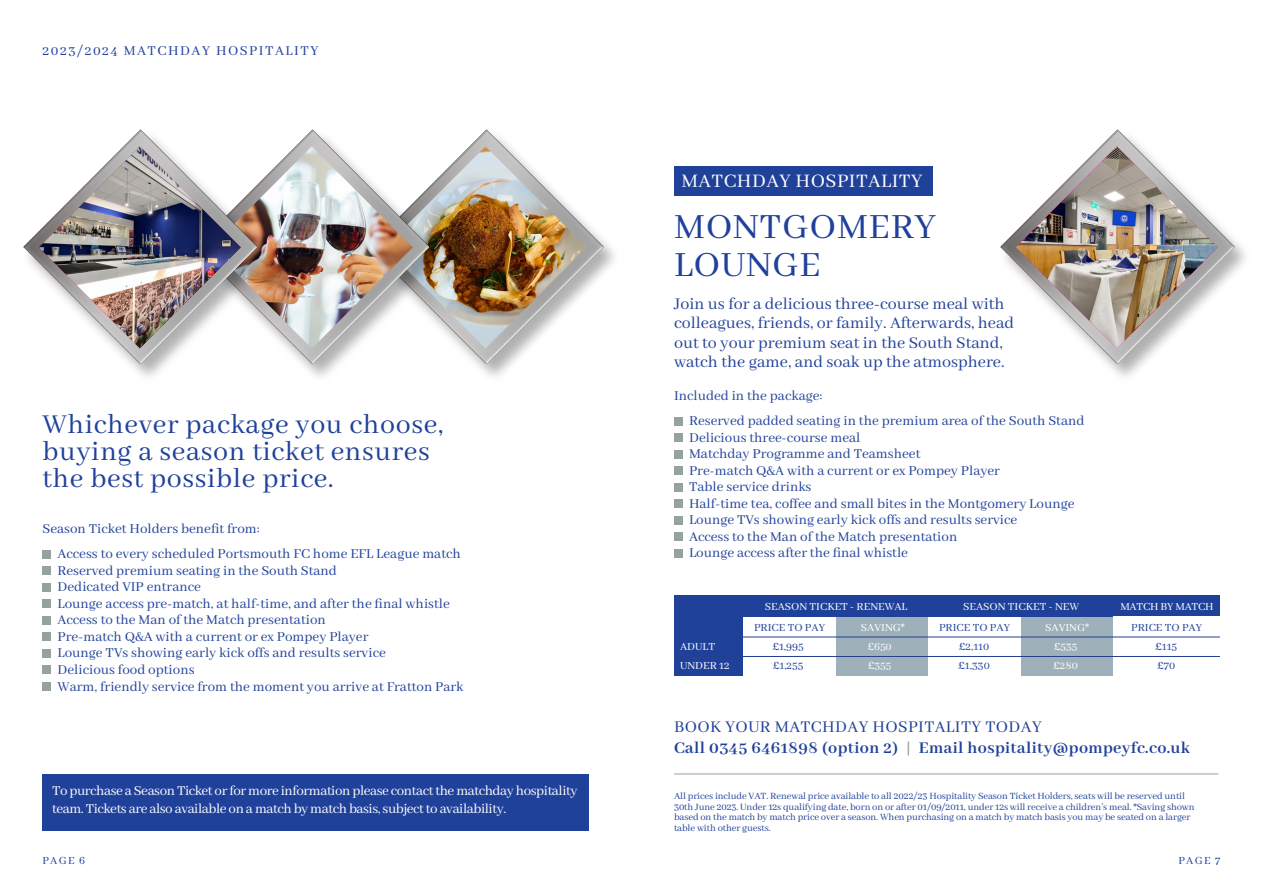
<style>
.page{position:relative;width:1263px;height:893px;background:#fff}
.page>*{position:absolute;margin:0;border:0;box-sizing:border-box;transform-origin:0 0}
.t1{font:39px "Abhaya Libre";letter-spacing:.02em;color:#20419a}
.t2{font:30px "Abhaya Libre";letter-spacing:.02em;color:#20419a}
.t3{font:21px "Abhaya Libre";letter-spacing:.02em;color:#fff}
.t4{font:18px "Abhaya Libre";color:#20419a}
.t5{font:700 18px "Abhaya Libre";letter-spacing:.02em;color:#20419a}
.t6{font:18px "Abhaya Libre";letter-spacing:.02em;color:#20419a}
.t7{font:15px/16.5px "Abhaya Libre";color:#20419a}
.t8{font:15px/18px "Abhaya Libre";letter-spacing:-.03em;color:#fff}
.t9{font:15px "Abhaya Libre";letter-spacing:.1em;color:#20419a}
.t10{font:12px "Abhaya Libre";color:#fff}
.t11{font:12px "Abhaya Libre";color:#20419a}
.t12{font:12px "Abhaya Libre";letter-spacing:-.02em;color:#fff}
.t13{font:12px "Abhaya Libre";color:#fbfdfe}
.t14{font:10.5px/10.5px "Abhaya Libre";letter-spacing:-.01em;color:#20419a}
.s1{font-style:inherit}
.s2{color:#fbfdfe}
.s3{color:#96a29c}
</style>
<div class="page">
<div style="left:43px;top:550px;width:8px;height:8px;background:#96a29c"></div>
<div style="left:43px;top:567px;width:8px;height:8px;background:#96a29c"></div>
<div style="left:43px;top:583px;width:8px;height:8px;background:#96a29c"></div>
<div style="left:43px;top:600px;width:8px;height:8px;background:#96a29c"></div>
<div style="left:43px;top:616px;width:8px;height:8px;background:#96a29c"></div>
<div style="left:43px;top:633px;width:8px;height:8px;background:#96a29c"></div>
<div style="left:43px;top:649px;width:8px;height:8px;background:#96a29c"></div>
<div style="left:43px;top:666px;width:8px;height:8px;background:#96a29c"></div>
<div style="left:43px;top:682px;width:8px;height:8px;background:#96a29c"></div>
<div style="left:43px;top:774px;width:546px;height:57px;background:#20419a"></div>
<div style="left:674px;top:417px;width:8px;height:8px;background:#96a29c"></div>
<div style="left:674px;top:434px;width:8px;height:8px;background:#96a29c"></div>
<div style="left:674px;top:450px;width:8px;height:8px;background:#96a29c"></div>
<div style="left:674px;top:467px;width:8px;height:8px;background:#96a29c"></div>
<div style="left:674px;top:483px;width:8px;height:8px;background:#96a29c"></div>
<div style="left:674px;top:500px;width:8px;height:8px;background:#96a29c"></div>
<div style="left:674px;top:516px;width:8px;height:8px;background:#96a29c"></div>
<div style="left:674px;top:533px;width:8px;height:8px;background:#96a29c"></div>
<div style="left:674px;top:549px;width:8px;height:8px;background:#96a29c"></div>
<div style="left:674px;top:595px;width:70px;height:81px;background:#20419a"></div>
<div style="left:1020px;top:616px;width:93px;height:60px;background:#9eb1ba"></div>
<div style="left:928px;top:616px;width:93px;height:60px;background:#fff"></div>
<div style="left:835px;top:616px;width:93px;height:60px;background:#9eb1ba"></div>
<div style="left:743px;top:616px;width:93px;height:60px;background:#fff"></div>
<div style="left:674px;top:595px;width:546px;height:22px;background:#20419a"></div>
<div style="left:1113px;top:616px;width:107px;height:60px;background:#fff"></div>
<hr style="left:674px;top:656px;width:546px;height:1px;background:#253f8e">
<hr style="left:674px;top:637px;width:546px;height:1px;background:#253f8e">
<div style="left:674px;top:166px;width:258px;height:30px;background:#20419a"></div>
<hr style="left:674px;top:774px;width:544px;height:1px;background:#96a29c">
<img style="left:461px;top:129px;width:154px;height:248px">
<img style="left:446px;top:146px;width:140px;height:202px">
<img style="left:287px;top:129px;width:159px;height:248px">
<img style="left:274px;top:146px;width:139px;height:202px">
<img style="left:23px;top:129px;width:251px;height:248px">
<img style="left:39px;top:146px;width:202px;height:202px">
<img style="left:1000px;top:129px;width:246px;height:248px">
<img style="left:1016px;top:146px;width:202px;height:202px">
<p class="t9" style="left:43px;top:43px;width:278px">2023/2024 MATCHDAY HOSPITALITY</p>
<p class="t2" style="left:43px;top:408px;width:403px">Whichever package you choose,</p>
<p class="t2" style="left:43px;top:435px;width:389px">buying a season ticket ensures</p>
<p class="t2" style="left:43px;top:462px;width:293px">the best possible price.</p>
<p class="t7" style="left:43px;top:521px;width:219px">Season Ticket Holders benefit from:</p>
<p class="t7" style="left:58px;top:546px;width:405px">Access to every scheduled Portsmouth FC home EFL League match</p>
<p class="t7" style="left:58px;top:563px;width:281px">Reserved premium seating in the South Stand</p>
<p class="t7" style="left:58px;top:579px;width:145px">Dedicated VIP entrance</p>
<p class="t7" style="left:58px;top:596px;width:394px">Lounge access pre-match, at half-time, and after the final whistle</p>
<p class="t7" style="left:58px;top:612px;width:270px">Access to the Man of the Match presentation</p>
<p class="t7" style="left:58px;top:629px;width:312px">Pre-match Q&amp;A with a current or ex Pompey Player</p>
<p class="t7" style="left:58px;top:645px;width:330px">Lounge TVs showing early kick offs and results service</p>
<p class="t7" style="left:58px;top:662px;width:139px">Delicious food options</p>
<p class="t7" style="left:58px;top:678px;width:408px">Warm, friendly service from the moment you arrive at Fratton Park</p>
<p class="t8" style="left:52px;top:783px;width:527px">To purchase a Season Ticket or for more information please contact the matchday hospitality team. Tickets are also available on a match by match basis, subject to availability.</p>
<p class="t3" style="left:681px;top:169px;width:242px">MATCHDAY HOSPITALITY</p>
<p class="t1" style="left:674px;top:206px;width:263px">MONTGOMERY</p>
<p class="t1" style="left:674px;top:243px;width:148px">LOUNGE</p>
<p class="t4" style="left:674px;top:293px;width:332px">Join us for a delicious three-course meal with</p>
<p class="t4" style="left:674px;top:313px;width:342px">colleagues, friends, or family. Afterwards, head</p>
<p class="t4" style="left:674px;top:332px;width:330px">out to your premium seat in the South Stand,</p>
<p class="t4" style="left:674px;top:352px;width:332px">watch the game, and soak up the atmosphere.</p>
<p class="t7" style="left:674px;top:388px;width:150px">Included in the package:</p>
<p class="t7" style="left:689px;top:413px;width:397px">Reserved padded seating in the premium area of the South Stand Delicious three-course meal<br>Matchday Programme and Teamsheet<br>Pre-match Q&amp;A with a current or ex Pompey Player<br>Table service drinks<br>Half-time tea, coffee <span class="s1">and small bites</span> in the Montgomery Lounge Lounge TVs showing early kick offs and results service<br>Access to the Man of the Match presentation<br>Lounge access after the final whistle</p>
<p class="t10" style="left:765px;top:600px;width:144px">SEASON TICKET - RENEWAL</p>
<p class="t12" style="left:1120px;top:600px;width:95px">MATCH BY MATCH</p>
<p class="t11" style="left:754px;top:621px;width:73px">PRICE TO PAY</p>
<p class="t10" style="left:963px;top:600px;width:117px">SEASON TICKET - NEW</p>
<p class="t10" style="left:861px;top:621px;width:45px">SAVING*</p>
<p class="t11" style="left:939px;top:621px;width:73px">PRICE TO PAY</p>
<p class="t10" style="left:1045px;top:621px;width:45px">SAVING*</p>
<p class="t11" style="left:1131px;top:621px;width:73px">PRICE TO PAY</p>
<p class="t13" style="left:680px;top:640px;width:37px">ADULT</p>
<p class="t11" style="left:772px;top:640px;width:33px">£1,995</p>
<p class="t10" style="left:867px;top:640px;width:26px">£650</p>
<p class="t11" style="left:959px;top:640px;width:32px">£2,110</p>
<p class="t10" style="left:1054px;top:640px;width:25px">£535</p>
<p class="t11" style="left:1155px;top:640px;width:24px">£115</p>
<p class="t10" style="left:680px;top:659px;width:51px"><span class="s2">UN</span>DER 12</p>
<p class="t11" style="left:773px;top:659px;width:32px">£1,255</p>
<p class="t10" style="left:868px;top:659px;width:25px">£355</p>
<p class="t11" style="left:958px;top:659px;width:33px">£1,330</p>
<p class="t10" style="left:1053px;top:659px;width:26px">£280</p>
<p class="t11" style="left:1157px;top:659px;width:20px">£70</p>
<p class="t6" style="left:674px;top:717px;width:369px">BOOK YOUR MATCHDAY HOSPITALITY TODAY</p>
<p class="t5" style="left:674px;top:738px;width:517px">Call 0345 6461898 (option 2) <span class="s3">|</span> Email hospitality@pompeyfc.co.uk</p>
<p class="t14" style="left:674px;top:791px;width:512px">All prices include VAT. Renewal price available to all 2022/23 Hospitality Season Ticket Holders, seats will be reserved until</p>
<p class="t14" style="left:674px;top:802px;width:522px">30th June 2023. Under 12s qualifying date, born on or after 01/09/2011, under 12s will receive a children’s meal. *Saving shown based on the match by match price over a season. When purchasing on a match by match basis you may be seated on a larger</p>
<p class="t14" style="left:674px;top:823px;width:98px">table with other guests.</p>
<p class="t11" style="left:43px;top:854px;width:44px">PAGE 6</p>
<p class="t11" style="left:1178px;top:854px;width:43px">PAGE 7</p>
</div>
